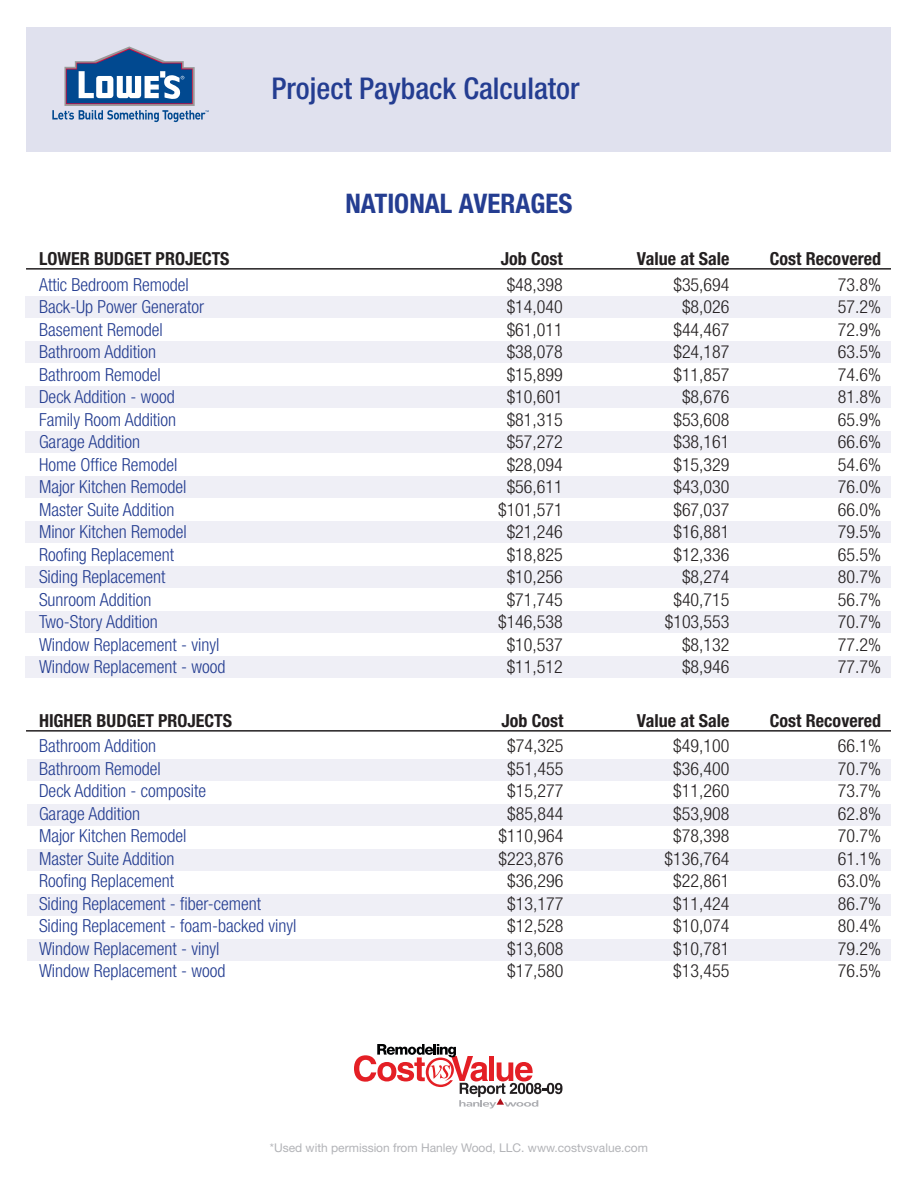
<style>
.page{position:relative;width:918px;height:1188px;background:#fff}
.page>*{position:absolute;margin:0;border:0;box-sizing:border-box;transform-origin:0 0}
.t1{font:500 condensed 30px "Helvetica Neue";color:#243d91}
.t2{font:700 condensed 27px "Helvetica Neue";color:#243d91}
.t3{font:300 condensed 18px "Helvetica Neue";color:#243d91}
.t4{font:300 condensed 18px "Helvetica Neue";color:#231f20}
.t5{font:700 condensed 18px "Helvetica Neue";color:#231f20}
.t6{font:12px "Helvetica Neue";color:#b2b3b7}
</style>
<div class="page">
<div style="left:26px;top:27px;width:865px;height:125px;background:#e0e1ee"></div>
<svg style="left:52px;top:46px;width:157px;height:76px"></svg>
<div style="left:27px;top:894px;width:864px;height:22px;background:#efeff6"></div>
<div style="left:27px;top:939px;width:864px;height:22px;background:#efeff6"></div>
<div style="left:27px;top:804px;width:864px;height:22px;background:#efeff6"></div>
<div style="left:27px;top:759px;width:864px;height:22px;background:#efeff6"></div>
<div style="left:27px;top:849px;width:864px;height:22px;background:#efeff6"></div>
<div style="left:26px;top:431px;width:865px;height:22px;background:#efeff6"></div>
<div style="left:26px;top:476px;width:865px;height:22px;background:#efeff6"></div>
<div style="left:26px;top:521px;width:865px;height:22px;background:#efeff6"></div>
<div style="left:26px;top:566px;width:865px;height:22px;background:#efeff6"></div>
<div style="left:26px;top:611px;width:865px;height:22px;background:#efeff6"></div>
<div style="left:26px;top:656px;width:865px;height:22px;background:#efeff6"></div>
<div style="left:26px;top:341px;width:865px;height:22px;background:#efeff6"></div>
<div style="left:26px;top:296px;width:865px;height:22px;background:#efeff6"></div>
<div style="left:26px;top:386px;width:865px;height:22px;background:#efeff6"></div>
<hr style="left:26px;top:268px;width:865px;height:2px;background:#231f20">
<hr style="left:26px;top:730px;width:865px;height:2px;background:#231f20">
<svg style="left:354px;top:1044px;width:209px;height:64px"></svg>
<p class="t1" style="left:272px;top:70px;width:310px">Project Payback Calculator</p>
<p class="t5" style="left:39px;top:248px;width:192px">LOWER BUDGET PROJECTS</p>
<p class="t3" style="left:39px;top:274px;width:151px">Attic Bedroom Remodel</p>
<p class="t3" style="left:39px;top:297px;width:167px">Back-Up Power Generator</p>
<p class="t3" style="left:39px;top:319px;width:125px">Basement Remodel</p>
<p class="t3" style="left:39px;top:342px;width:119px">Bathroom Addition</p>
<p class="t3" style="left:39px;top:364px;width:123px">Bathroom Remodel</p>
<p class="t3" style="left:39px;top:387px;width:137px">Deck Addition - wood</p>
<p class="t3" style="left:39px;top:409px;width:139px">Family Room Addition</p>
<p class="t3" style="left:39px;top:432px;width:102px">Garage Addition</p>
<p class="t3" style="left:39px;top:454px;width:140px">Home Office Remodel</p>
<p class="t3" style="left:39px;top:477px;width:149px">Major Kitchen Remodel</p>
<p class="t3" style="left:39px;top:499px;width:137px">Master Suite Addition</p>
<p class="t3" style="left:39px;top:522px;width:149px">Minor Kitchen Remodel</p>
<p class="t3" style="left:39px;top:544px;width:137px">Roofing Replacement</p>
<p class="t3" style="left:39px;top:567px;width:128px">Siding Replacement</p>
<p class="t3" style="left:39px;top:589px;width:114px">Sunroom Addition</p>
<p class="t3" style="left:39px;top:612px;width:120px">Two-Story Addition</p>
<p class="t3" style="left:39px;top:634px;width:182px">Window Replacement - vinyl</p>
<p class="t3" style="left:39px;top:657px;width:188px">Window Replacement - wood</p>
<p class="t5" style="left:39px;top:709px;width:195px">HIGHER BUDGET PROJECTS</p>
<p class="t3" style="left:39px;top:736px;width:119px">Bathroom Addition</p>
<p class="t3" style="left:39px;top:758px;width:123px">Bathroom Remodel</p>
<p class="t3" style="left:39px;top:781px;width:169px">Deck Addition - composite</p>
<p class="t3" style="left:39px;top:803px;width:102px">Garage Addition</p>
<p class="t3" style="left:39px;top:826px;width:149px">Major Kitchen Remodel</p>
<p class="t3" style="left:39px;top:848px;width:137px">Master Suite Addition</p>
<p class="t3" style="left:39px;top:871px;width:137px">Roofing Replacement</p>
<p class="t3" style="left:39px;top:893px;width:224px">Siding Replacement - fiber-cement</p>
<p class="t3" style="left:39px;top:916px;width:259px">Siding Replacement - foam-backed vinyl</p>
<p class="t3" style="left:39px;top:938px;width:182px">Window Replacement - vinyl</p>
<p class="t3" style="left:39px;top:961px;width:188px">Window Replacement - wood</p>
<p class="t2" style="left:345px;top:187px;width:229px">NATIONAL AVERAGES</p>
<p class="t5" style="left:501px;top:248px;width:63px">Job Cost</p>
<p class="t4" style="left:507px;top:274px;width:58px">$48,398</p>
<p class="t4" style="left:507px;top:297px;width:58px">$14,040</p>
<p class="t4" style="left:507px;top:319px;width:58px">$61,011</p>
<p class="t4" style="left:507px;top:342px;width:58px">$38,078</p>
<p class="t4" style="left:507px;top:364px;width:58px">$15,899</p>
<p class="t4" style="left:507px;top:387px;width:58px">$10,601</p>
<p class="t4" style="left:507px;top:409px;width:58px">$81,315</p>
<p class="t4" style="left:507px;top:432px;width:58px">$57,272</p>
<p class="t4" style="left:507px;top:454px;width:58px">$28,094</p>
<p class="t4" style="left:507px;top:477px;width:58px">$56,611</p>
<p class="t4" style="left:498px;top:499px;width:66px">$101,571</p>
<p class="t4" style="left:507px;top:522px;width:58px">$21,246</p>
<p class="t4" style="left:507px;top:544px;width:58px">$18,825</p>
<p class="t4" style="left:507px;top:567px;width:58px">$10,256</p>
<p class="t4" style="left:507px;top:589px;width:58px">$71,745</p>
<p class="t4" style="left:498px;top:612px;width:66px">$146,538</p>
<p class="t4" style="left:507px;top:634px;width:58px">$10,537</p>
<p class="t4" style="left:507px;top:657px;width:58px">$11,512</p>
<p class="t5" style="left:501px;top:709px;width:63px">Job Cost</p>
<p class="t4" style="left:507px;top:736px;width:58px">$74,325</p>
<p class="t4" style="left:507px;top:758px;width:58px">$51,455</p>
<p class="t4" style="left:507px;top:781px;width:58px">$15,277</p>
<p class="t4" style="left:507px;top:803px;width:58px">$85,844</p>
<p class="t4" style="left:499px;top:826px;width:66px">$110,964</p>
<p class="t4" style="left:499px;top:848px;width:66px">$223,876</p>
<p class="t4" style="left:507px;top:871px;width:58px">$36,296</p>
<p class="t4" style="left:507px;top:893px;width:58px">$13,177</p>
<p class="t4" style="left:507px;top:916px;width:58px">$12,528</p>
<p class="t4" style="left:507px;top:938px;width:58px">$13,608</p>
<p class="t4" style="left:507px;top:961px;width:58px">$17,580</p>
<p class="t5" style="left:637px;top:248px;width:94px">Value at Sale</p>
<p class="t4" style="left:673px;top:274px;width:58px">$35,694</p>
<p class="t4" style="left:682px;top:297px;width:49px">$8,026</p>
<p class="t4" style="left:673px;top:319px;width:58px">$44,467</p>
<p class="t4" style="left:673px;top:342px;width:58px">$24,187</p>
<p class="t4" style="left:673px;top:364px;width:58px">$11,857</p>
<p class="t4" style="left:682px;top:387px;width:49px">$8,676</p>
<p class="t4" style="left:673px;top:409px;width:58px">$53,608</p>
<p class="t4" style="left:673px;top:432px;width:58px">$38,161</p>
<p class="t4" style="left:673px;top:454px;width:58px">$15,329</p>
<p class="t4" style="left:673px;top:477px;width:58px">$43,030</p>
<p class="t4" style="left:673px;top:499px;width:58px">$67,037</p>
<p class="t4" style="left:673px;top:522px;width:58px">$16,881</p>
<p class="t4" style="left:673px;top:544px;width:58px">$12,336</p>
<p class="t4" style="left:682px;top:567px;width:49px">$8,274</p>
<p class="t4" style="left:673px;top:589px;width:58px">$40,715</p>
<p class="t4" style="left:665px;top:612px;width:66px">$103,553</p>
<p class="t4" style="left:682px;top:634px;width:49px">$8,132</p>
<p class="t4" style="left:682px;top:657px;width:49px">$8,946</p>
<p class="t5" style="left:637px;top:709px;width:94px">Value at Sale</p>
<p class="t4" style="left:673px;top:736px;width:58px">$49,100</p>
<p class="t4" style="left:673px;top:758px;width:58px">$36,400</p>
<p class="t4" style="left:673px;top:781px;width:58px">$11,260</p>
<p class="t4" style="left:673px;top:803px;width:58px">$53,908</p>
<p class="t4" style="left:673px;top:826px;width:58px">$78,398</p>
<p class="t4" style="left:665px;top:848px;width:66px">$136,764</p>
<p class="t4" style="left:673px;top:871px;width:58px">$22,861</p>
<p class="t4" style="left:673px;top:893px;width:58px">$11,424</p>
<p class="t4" style="left:673px;top:916px;width:58px">$10,074</p>
<p class="t4" style="left:673px;top:938px;width:58px">$10,781</p>
<p class="t4" style="left:673px;top:961px;width:58px">$13,455</p>
<p class="t5" style="left:770px;top:248px;width:113px">Cost Recovered</p>
<p class="t4" style="left:838px;top:274px;width:45px">73.8%</p>
<p class="t4" style="left:838px;top:297px;width:45px">57.2%</p>
<p class="t4" style="left:838px;top:319px;width:45px">72.9%</p>
<p class="t4" style="left:838px;top:342px;width:45px">63.5%</p>
<p class="t4" style="left:838px;top:364px;width:45px">74.6%</p>
<p class="t4" style="left:838px;top:387px;width:45px">81.8%</p>
<p class="t4" style="left:838px;top:409px;width:45px">65.9%</p>
<p class="t4" style="left:838px;top:432px;width:45px">66.6%</p>
<p class="t4" style="left:838px;top:454px;width:45px">54.6%</p>
<p class="t4" style="left:838px;top:477px;width:45px">76.0%</p>
<p class="t4" style="left:838px;top:499px;width:45px">66.0%</p>
<p class="t4" style="left:838px;top:522px;width:45px">79.5%</p>
<p class="t4" style="left:838px;top:544px;width:45px">65.5%</p>
<p class="t4" style="left:838px;top:567px;width:45px">80.7%</p>
<p class="t4" style="left:838px;top:589px;width:45px">56.7%</p>
<p class="t4" style="left:838px;top:612px;width:45px">70.7%</p>
<p class="t4" style="left:838px;top:634px;width:45px">77.2%</p>
<p class="t4" style="left:838px;top:657px;width:45px">77.7%</p>
<p class="t5" style="left:770px;top:709px;width:113px">Cost Recovered</p>
<p class="t4" style="left:838px;top:736px;width:45px">66.1%</p>
<p class="t4" style="left:838px;top:758px;width:45px">70.7%</p>
<p class="t4" style="left:838px;top:781px;width:45px">73.7%</p>
<p class="t4" style="left:838px;top:803px;width:45px">62.8%</p>
<p class="t4" style="left:838px;top:826px;width:45px">70.7%</p>
<p class="t4" style="left:838px;top:848px;width:45px">61.1%</p>
<p class="t4" style="left:838px;top:871px;width:45px">63.0%</p>
<p class="t4" style="left:838px;top:893px;width:45px">86.7%</p>
<p class="t4" style="left:838px;top:916px;width:45px">80.4%</p>
<p class="t4" style="left:838px;top:938px;width:45px">79.2%</p>
<p class="t4" style="left:838px;top:961px;width:45px">76.5%</p>
<p class="t6" style="left:270px;top:1141px;width:380px">*Used with permission from Hanley Wood, LLC. www.costvsvalue.com</p>
</div>
